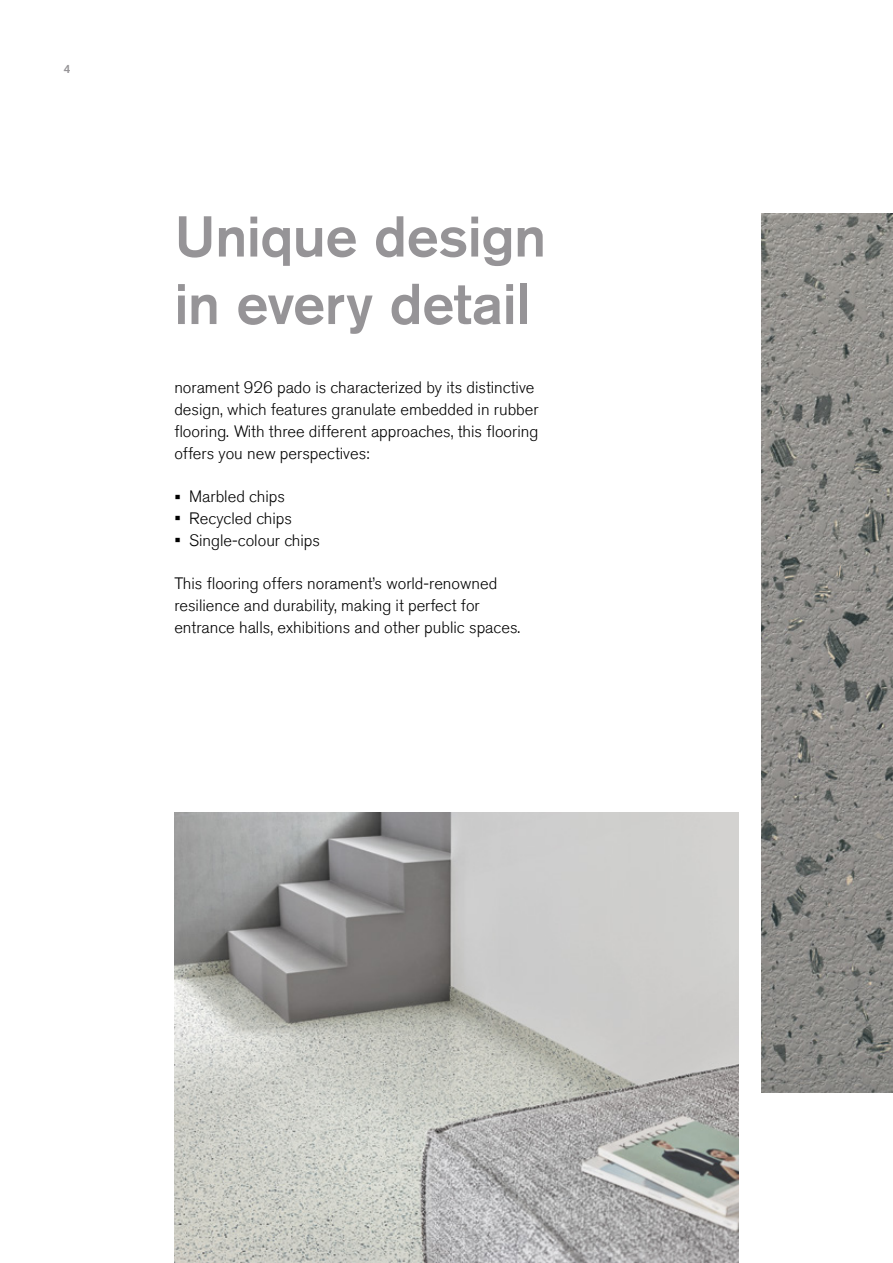
<style>
.page{position:relative;width:893px;height:1263px;background:#fff}
.page>*{position:absolute;margin:0;border:0;box-sizing:border-box;transform-origin:0 0}
.t1{font:500 57px/67.5px "Akzidenz Grotesk Pro";letter-spacing:-.01em;color:#969497}
.t2{font:300 16.5px/21.8px "Akzidenz Grotesk Pro";color:#000}
.t3{font:500 12px "Akzidenz Grotesk Pro";color:#969497}
.s1{font-size:19.5px}
</style>
<div class="page">
<img style="left:761px;top:214px;width:132px;height:879px">
<img style="left:174px;top:812px;width:564px;height:451px">
<p class="t3" style="left:64px;top:61px;width:8px">4</p>
<h1 class="t1" style="left:174px;top:202px;width:373px">Unique design in every detail</h1>
<p class="t2" style="left:174px;top:377px;width:366px">norament 926 pado is characterized by its distinctive design, which features granulate embedded in rubber flooring. With three different approaches, this flooring offers you new perspectives:</p>
<p class="t2" style="left:174px;top:485px;width:112px"><span class="s1">•</span> Marbled chips</p>
<p class="t2" style="left:174px;top:507px;width:119px"><span class="s1">•</span> Recycled chips</p>
<p class="t2" style="left:174px;top:529px;width:147px"><span class="s1">•</span> Single-colour chips</p>
<p class="t2" style="left:174px;top:572px;width:347px">This flooring offers norament’s world-renowned resilience and durability, making it perfect for entrance halls, exhibitions and other public spaces.</p>
</div>
